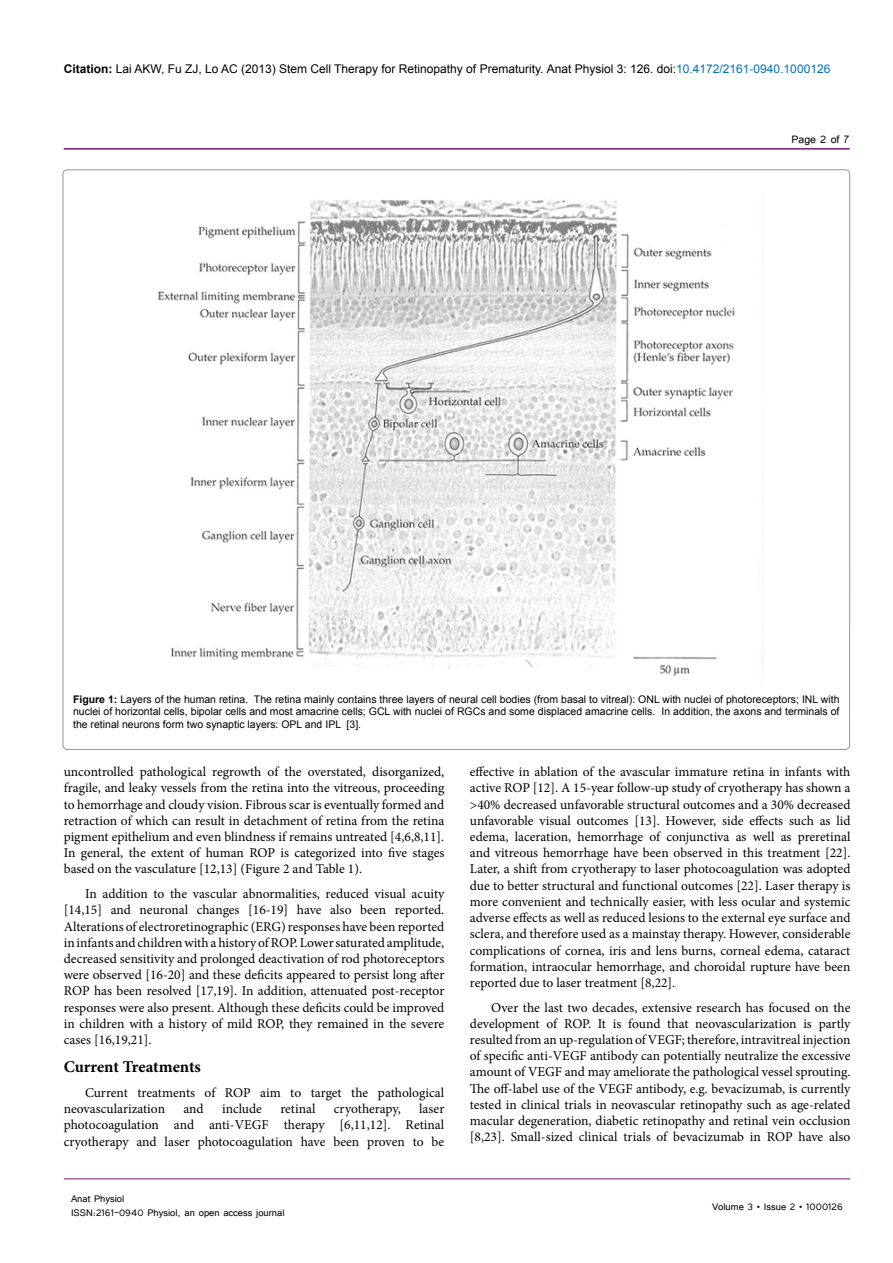
<style>
.page{position:relative;width:893px;height:1263px;background:#fff}
.page>*{position:absolute;margin:0;border:0;box-sizing:border-box;transform-origin:0 0}
.t1{font:700 16.5px "Minion Pro";letter-spacing:-.005em;color:#000}
.t2{font:13.5px/16.2px "Minion Pro";color:#000;text-align:justify}
.t3{font:13.5px "Tunga";color:#000}
.t4{font:12px "Arial";color:#000}
.t5{font:12px/14.4px "Tunga";color:#000}
.t6{font:10.5px/12.6px "Arial";color:#000;text-align:justify}
.s1{font-weight:700}
.s2{color:#0072bc}
</style>
<div class="page">
<hr style="left:64px;top:148px;width:786px;height:2px;background:#741472">
<hr style="left:64px;top:1179px;width:786px;height:1px;background:#741472">
<img style="left:158px;top:200px;width:577px;height:476px">
<p class="t4" style="left:64px;top:60px;width:768px"><span class="s1">Citation:</span> Lai AKW, Fu ZJ, Lo AC (2013) Stem Cell Therapy for Retinopathy of Prematurity. Anat Physiol 3: 126. doi:<span class="s2">10.4172/2161-0940.1000126</span></p>
<p class="t3" style="left:791px;top:131px;width:59px">Page 2 of 7</p>
<p class="t6" style="left:73px;top:693px;width:768px"><span class="s1">Figure 1:</span> Layers of the human retina. The retina mainly contains three layers of neural cell bodies (from basal to vitreal): ONL with nuclei of photoreceptors; INL with nuclei of horizontal cells, bipolar cells and most amacrine cells; GCL with nuclei of RGCs and some displaced amacrine cells. In addition, the axons and terminals of the retinal neurons form two synaptic layers: OPL and IPL [3].</p>
<p class="t2" style="left:64px;top:764px;width:382px">uncontrolled pathological regrowth of the overstated, disorganized, fragile, and leaky vessels from the retina into the vitreous, proceeding to hemorrhage and cloudy vision. Fibrous scar is eventually formed and retraction of which can result in detachment of retina from the retina pigment epithelium and even blindness if remains untreated [4,6,8,11].<br>In general, the extent of human ROP is categorized into five stages based on the vasculature [12,13] (Figure 2 and Table 1).</p>
<p class="t2" style="left:64px;top:886px;width:382px;text-indent:21px">In addition to the vascular abnormalities, reduced visual acuity [14,15] and neuronal changes [16-19] have also been reported.<br>Alterations of electroretinographic (ERG) responses have been reported in infants and children with a history of ROP. Lower saturated amplitude, decreased sensitivity and prolonged deactivation of rod photoreceptors were observed [16-20] and these deficits appeared to persist long after ROP has been resolved [17,19]. In addition, attenuated post-receptor responses were also present. Although these deficits could be improved in children with a history of mild ROP, they remained in the severe cases [16,19,21].</p>
<p class="t1" style="left:64px;top:1055px;width:139px">Current Treatments</p>
<p class="t2" style="left:64px;top:1085px;width:382px;text-indent:21px">Current treatments of ROP aim to target the pathological neovascularization</p>
<p class="t2" style="left:64px;top:1101px;width:382px;text-indent:355px">laser photocoagulation and anti-VEGF therapy [6,11,12]. Retinal cryotherapy and laser photocoagulation have been proven to be</p>
<p class="t2" style="left:183px;top:1101px;width:22px">and</p>
<p class="t2" style="left:222px;top:1101px;width:41px">include</p>
<p class="t2" style="left:280px;top:1101px;width:37px">retinal</p>
<p class="t2" style="left:334px;top:1101px;width:68px">cryotherapy,</p>
<p class="t5" style="left:71px;top:1190px;width:215px">Anat Physiol<br>ISSN:2161-0940 Physiol, an open access journal</p>
<p class="t2" style="left:470px;top:764px;width:382px">effective in ablation of the avascular immature retina in infants with active ROP [12]. A 15-year follow-up study of cryotherapy has shown a &gt;40% decreased unfavorable structural outcomes and a 30% decreased unfavorable visual outcomes [13]. However, side effects such as lid edema, laceration, hemorrhage of conjunctiva as well as preretinal and vitreous hemorrhage have been observed in this treatment [22].<br>Later, a shift from cryotherapy to laser photocoagulation was adopted due to better structural and functional outcomes [22]. Laser therapy is more convenient and technically easier, with less ocular and systemic adverse effects as well as reduced lesions to the external eye surface and sclera, and therefore used as a mainstay therapy. However, considerable complications of cornea, iris and lens burns, corneal edema, cataract formation, intraocular hemorrhage, and choroidal rupture have been reported due to laser treatment [8,22].</p>
<p class="t2" style="left:470px;top:999px;width:382px;text-indent:21px">Over the last two decades, extensive research has focused on the development of ROP. It is found that neovascularization is partly resulted from an up-regulation of VEGF; therefore, intravitreal injection of specific anti-VEGF antibody can potentially neutralize the excessive amount of VEGF and may ameliorate the pathological vessel sprouting.<br>The off-label use of the VEGF antibody, e.g. bevacizumab, is currently tested in clinical trials in neovascular retinopathy such as age-related macular degeneration, diabetic retinopathy and retinal vein occlusion [8,23]. Small-sized clinical trials of bevacizumab in ROP have also</p>
<p class="t5" style="left:712px;top:1199px;width:132px">Volume 3 • Issue 2 • 1000126</p>
</div>
